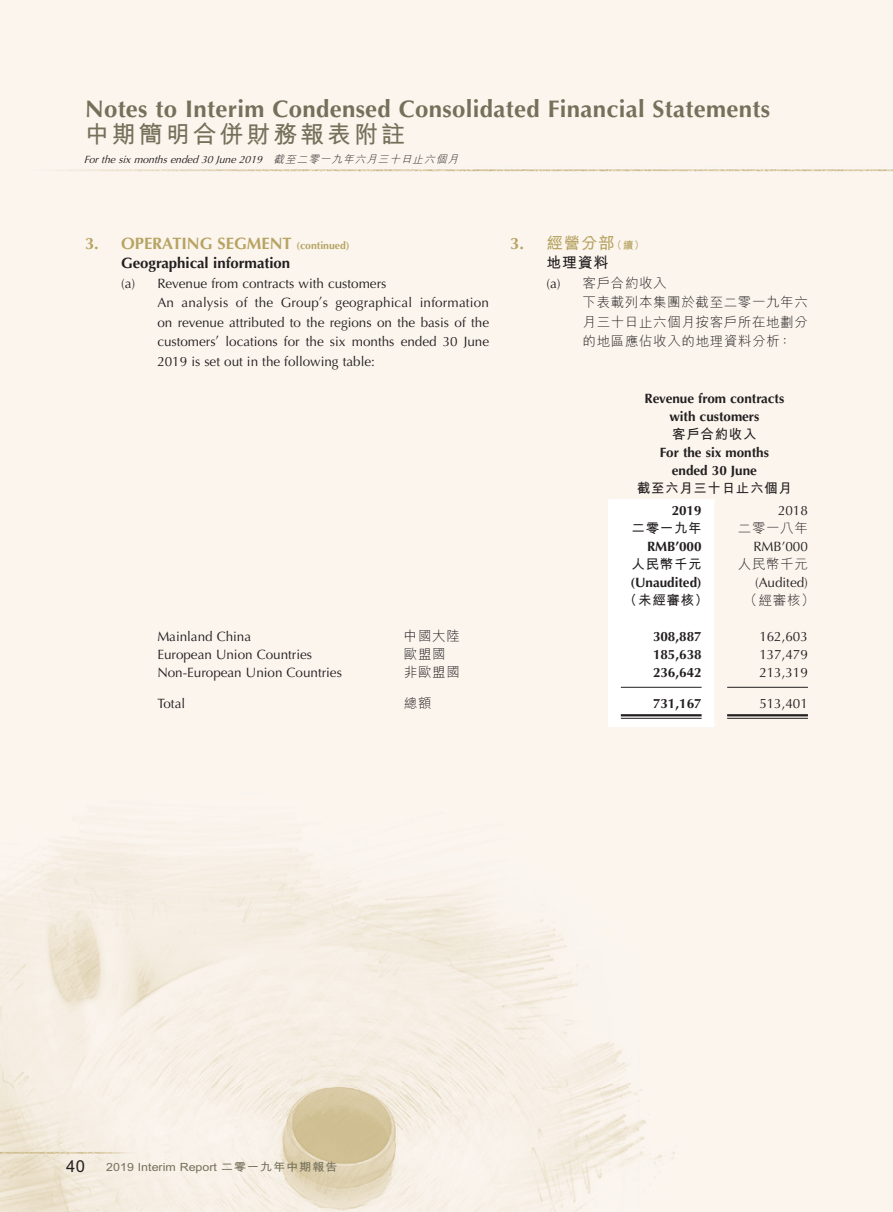
<style>
.page{position:relative;width:893px;height:1212px;background:#fff}
.page>*{position:absolute;margin:0;border:0;box-sizing:border-box;transform-origin:0 0}
.t1{font:700 24px "Optima LT Std";letter-spacing:.015em;color:#75705a}
.t2{font:700 24px "M Hei HK";letter-spacing:.12em;color:#75705a}
.Heading_1{font:700 16.5px "Optima LT Std";color:#b7a463}
.C_Heading_1{font:700 16.5px "M Hei HK";color:#b7a463}
.t3{font:700 16.5px "M Hei HK";color:#231f20}
.Heading_2{font:700 15px "Optima LT Std";color:#231f20}
.C_Heading_2{font:700 15px "M Hei HK";color:#231f20}
.Body_Text{font:13.5px/19.5px "Optima LT Std";color:#231f20;text-align:justify}
.Body_Text-2{font:700 13.5px "Optima LT Std";color:#231f20}
.C_Body_Text{font:300 13.5px/19.5px "M Hei HK";letter-spacing:.045em;color:#231f20;text-align:justify}
.Heading_3{font:13.5px "Optima LT Std";color:#231f20}
.Body_Text-3{font:700 13.5px "M Hei HK";letter-spacing:.05em;color:#231f20}
.Body_Text-4{font:300 13.5px "M Hei HK";letter-spacing:.05em;color:#231f20}
.C_Heading_3{font:300 13.5px "M Hei HK";letter-spacing:.05em;color:#231f20}
.t4{font:700 11.25px "M Hei HK";letter-spacing:.005em;color:#75705a;scale:1.1 1}
.t5{font:italic 10.5px "Optima LT Std";color:#231f20}
.s1{font-family:"M Hei HK";font-weight:300}
.s2{font-size:10.5px}
.s3{font-family:"Optima LT Std"}
.s4{font-family:"Optima LT Std";font-weight:400}
</style>
<div class="page">
<img style="left:0;top:0;width:893px;height:1212px">
<svg style="left:608px;top:499px;width:106px;height:228px"></svg>
<hr style="left:621px;top:687px;width:81px;height:1px;background:#231f20">
<hr style="left:727px;top:687px;width:81px;height:1px;background:#231f20">
<hr style="left:621px;top:714px;width:81px;height:2px;background:#231f20">
<hr style="left:621px;top:718px;width:81px;height:1px;background:#231f20">
<hr style="left:727px;top:714px;width:81px;height:2px;background:#231f20">
<hr style="left:727px;top:718px;width:81px;height:1px;background:#231f20">
<h1 class="t1" style="left:85px;top:95px;width:687px">Notes to Interim Condensed Consolidated Financial Statements</h1>
<h1 class="t2" style="left:85px;top:117px;width:321px">中期簡明合併財務報表附註</h1>
<p class="t5" style="left:84px;top:153px;width:378px">Forthesixmonthsended30June2019 <span class="s1">截至二零一九年六月三十日止六個月</span></p>
<p class="Heading_1" style="left:85px;top:233px;width:266px">3. OPERATING SEGMENT <span class="s2">(continued)</span></p>
<p class="Heading_2" style="left:121px;top:254px;width:171px">Geographical information</p>
<p class="Heading_3" style="left:121px;top:275px;width:267px">(a) Revenue from contracts with customers</p>
<p class="Body_Text" style="left:157px;top:293px;width:333px">An analysis of the Group’s geographical information on revenue attributed to the regions on the basis of the customers’ locations for the six months ended 30 June 2019 is set out in the following table:</p>
<p class="C_Heading_1" style="left:510px;top:231px;width:136px"><span class="s3">3.</span> 經營分部<span class="s2">（續）</span></p>
<p class="C_Heading_2" style="left:546px;top:252px;width:64px">地理資料</p>
<p class="C_Heading_3" style="left:546px;top:276px;width:122px"><span class="s4">(a)</span> 客戶合約收入</p>
<p class="C_Body_Text" style="left:583px;top:292px;width:227px">下表載列本集團於截至二零一九年六月三十日止六個月按客戶所在地劃分的地區應佔收入的地理資料分析：</p>
<p class="Body_Text-2" style="left:644px;top:391px;width:141px">Revenue from contracts</p>
<p class="Body_Text-2" style="left:669px;top:409px;width:92px">with customers</p>
<p class="Body_Text-3" style="left:672px;top:424px;width:86px">客戶合約收入</p>
<p class="Body_Text-2" style="left:660px;top:445px;width:111px">For the six months</p>
<p class="Body_Text-2" style="left:672px;top:463px;width:86px">ended 30 June</p>
<p class="Body_Text-3" style="left:637px;top:478px;width:156px">截至六月三十日止六個月</p>
<p class="Body_Text-2" style="left:672px;top:503px;width:31px">2019</p>
<p class="Body_Text" style="left:778px;top:501px;width:31px">2018</p>
<p class="Body_Text-3" style="left:631px;top:519px;width:72px">二零一九年</p>
<p class="Body_Text-4" style="left:738px;top:521px;width:72px">二零一八年</p>
<p class="Body_Text-2" style="left:647px;top:539px;width:56px">RMB’000</p>
<p class="Body_Text" style="left:753px;top:537px;width:56px">RMB’000</p>
<p class="Body_Text-3" style="left:631px;top:555px;width:72px">人民幣千元</p>
<p class="Body_Text-4" style="left:738px;top:557px;width:72px">人民幣千元</p>
<p class="Body_Text-2" style="left:631px;top:575px;width:72px">(Unaudited)</p>
<p class="Body_Text" style="left:755px;top:573px;width:54px">(Audited)</p>
<p class="Body_Text-3" style="left:623px;top:591px;width:86px">（未經審核）</p>
<p class="Body_Text-4" style="left:744px;top:593px;width:72px">（經審核）</p>
<p class="Body_Text" style="left:157px;top:627px;width:95px">Mainland China</p>
<p class="Body_Text-4" style="left:404px;top:629px;width:57px">中國大陸</p>
<p class="Body_Text-2" style="left:653px;top:629px;width:50px">308,887</p>
<p class="Body_Text" style="left:759px;top:627px;width:50px">162,603</p>
<p class="Body_Text" style="left:157px;top:645px;width:156px">European Union Countries</p>
<p class="Body_Text-4" style="left:404px;top:647px;width:43px">歐盟國</p>
<p class="Body_Text-2" style="left:653px;top:647px;width:50px">185,638</p>
<p class="Body_Text" style="left:759px;top:645px;width:50px">137,479</p>
<p class="Body_Text" style="left:157px;top:663px;width:186px">Non-European Union Countries</p>
<p class="Body_Text-4" style="left:404px;top:665px;width:57px">非歐盟國</p>
<p class="Body_Text-2" style="left:653px;top:665px;width:50px">236,642</p>
<p class="Body_Text" style="left:759px;top:663px;width:50px">213,319</p>
<p class="Body_Text" style="left:157px;top:694px;width:29px">Total</p>
<p class="Body_Text-4" style="left:404px;top:696px;width:29px">總額</p>
<p class="Body_Text-2" style="left:653px;top:696px;width:50px">731,167</p>
<p class="Body_Text" style="left:759px;top:694px;width:50px">513,401</p>
<p class="t3" style="left:66px;top:1153px;width:20px">40</p>
<p class="t4" style="left:106px;top:1158px;width:212px">2019 Interim Report 二零一九年中期報告</p>
</div>
